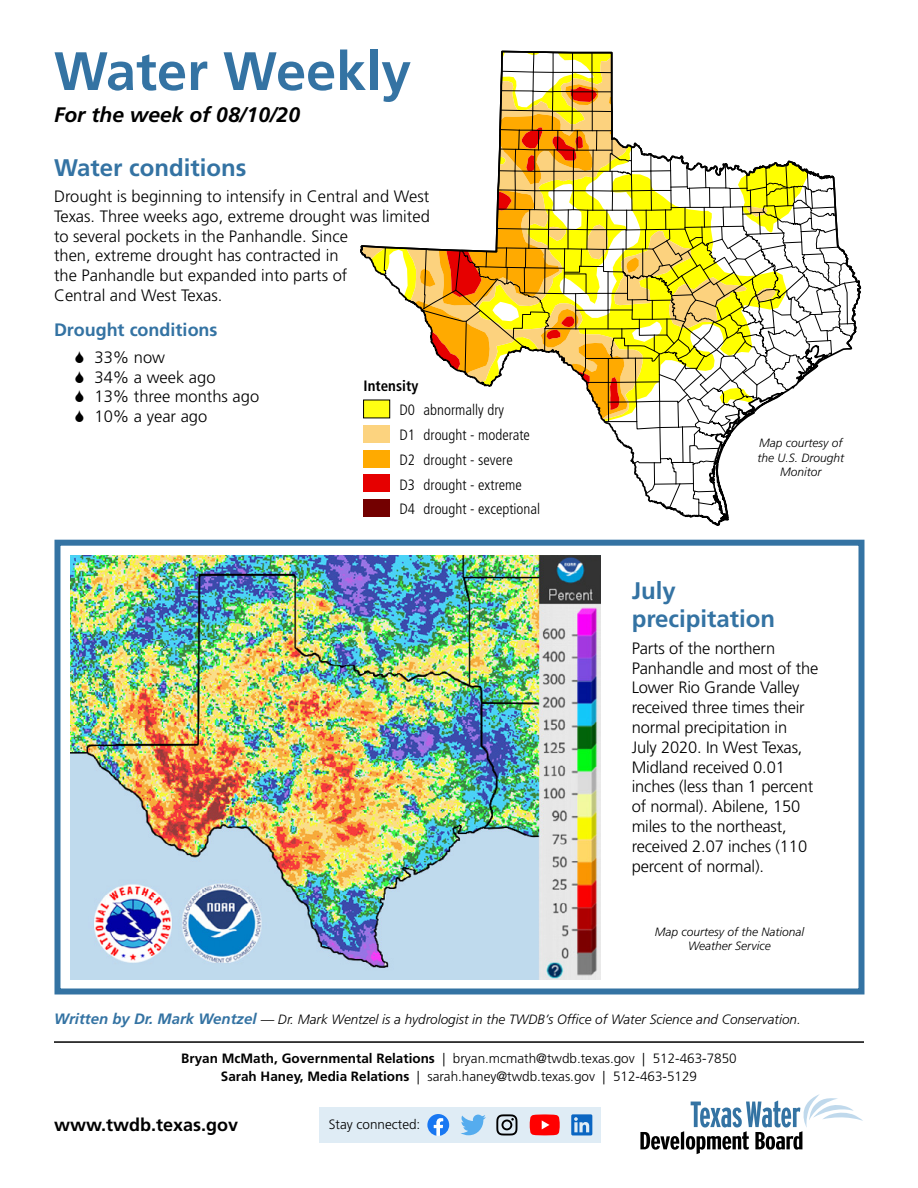
<style>
.page{position:relative;width:918px;height:1188px;background:#fff}
.page>*{position:absolute;margin:0;border:0;box-sizing:border-box;transform-origin:0 0}
.heading_1{font:700 54px "Frutiger LT Std";color:#3473a3}
.heading_2{font:700 24px/28.8px "Frutiger LT Std";color:#3473a3}
.heading_1_date_line{font:italic 700 21px "Frutiger LT Std";color:#000}
.contact_info{font:700 18px "Frutiger LT Std";color:#000}
.heading_3{font:700 18px "Frutiger LT Std";color:#3473a3}
.heading_2-2{font:300 16.5px/19.8px "Frutiger LT Std";letter-spacing:-.01em;color:#000}
.body{font:300 16.5px/19.8px "Frutiger LT Std";color:#000}
.t1{font:300 condensed 15px/24.8px "Frutiger LT Std";color:#000}
.t2{font:700 condensed 15px "Frutiger LT Std";color:#000}
.contact_info-2{font:300 13.5px/18px "Frutiger LT Std";color:#000;text-align:center}
.heading_4{font:italic 300 13.5px "Frutiger LT Std";color:#000}
.t3{font:italic 300 12px/14.4px "Frutiger LT Std";color:#000;text-align:center}
.s1{font-weight:700;font-size:15px;color:#3473a3}
.s2{font-weight:700}
</style>
<div class="page">
<div style="left:54px;top:540px;width:810px;height:454px;border:6px solid #3473a3"></div>
<div style="left:319px;top:1107px;width:282px;height:35px;background:#dfecf5"></div>
<svg style="left:731px;top:160px;width:131px;height:274px"></svg>
<svg style="left:360px;top:50px;width:371px;height:476px"></svg>
<div style="left:364px;top:400px;width:26px;height:18px;background:#ffff13"></div>
<div style="left:363px;top:400px;width:27px;height:18px;border:1px solid #000"></div>
<div style="left:364px;top:425px;width:26px;height:18px;background:#fcd37f"></div>
<div style="left:364px;top:450px;width:26px;height:18px;background:#fa0"></div>
<div style="left:364px;top:474px;width:26px;height:18px;background:#e60000"></div>
<div style="left:364px;top:499px;width:26px;height:18px;background:#730000"></div>
<img style="left:70px;top:556px;width:531px;height:423px">
<hr style="left:54px;top:1041px;width:810px;height:2px;background:#000">
<svg style="left:640px;top:1094px;width:223px;height:60px"></svg>
<svg style="left:427px;top:1114px;width:22px;height:22px"></svg>
<svg style="left:461px;top:1115px;width:25px;height:20px"></svg>
<svg style="left:496px;top:1114px;width:21px;height:22px"></svg>
<svg style="left:530px;top:1114px;width:30px;height:21px"></svg>
<svg style="left:571px;top:1114px;width:21px;height:21px"></svg>
<p class="heading_1" style="left:54px;top:40px;width:359px">Water Weekly</p>
<p class="heading_1_date_line" style="left:54px;top:102px;width:248px">For the week of 08/10/20</p>
<p class="heading_2" style="left:54px;top:153px;width:194px">Water conditions</p>
<p class="body" style="left:54px;top:187px;width:377px">Drought is beginning to intensify in Central and West Texas. Three weeks ago, extreme drought was limited to several pockets in the Panhandle. Since<br>then, extreme drought has contracted in<br>the Panhandle but expanded into parts of<br>Central and West Texas.</p>
<p class="heading_3" style="left:54px;top:319px;width:165px">Drought conditions</p>
<p class="heading_2-2" style="left:94px;top:347px;width:72px">33% now</p>
<p class="heading_2-2" style="left:94px;top:367px;width:123px">34% a week ago</p>
<p class="heading_2-2" style="left:94px;top:387px;width:166px">13% three months ago</p>
<p class="heading_2-2" style="left:94px;top:407px;width:114px">10% a year ago</p>
<p class="t2" style="left:364px;top:377px;width:56px">Intensity</p>
<p class="t1" style="left:400px;top:398px;width:142px">D0 abnormally dry<br>D1 drought - moderate<br>D2 drought - severe<br>D3 drought - extreme<br>D4 drought - exceptional</p>
<p class="t3" style="left:757px;top:436px;width:88px">Map courtesy of the U.S. Drought<br>Monitor</p>
<p class="heading_2" style="left:632px;top:576px;width:145px">July precipitation</p>
<p class="heading_2-2" style="left:632px;top:638px;width:188px">Parts of the northern<br>Panhandle and most of the<br>Lower Rio Grande Valley received three times their normal precipitation in<br>July 2020. In West Texas,<br>Midland received 0.01 inches (less than 1 percent of normal). Abilene, 150 miles to the northeast, received 2.07 inches (110 percent of normal).</p>
<p class="t3" style="left:655px;top:925px;width:151px">Map courtesy of the National<br>Weather Service</p>
<p class="heading_4" style="left:54px;top:1011px;width:748px"><span class="s1">Written by Dr. Mark Wentzel</span> — Dr. Mark Wentzel is a hydrologist in the TWDB’s Office of Water Science and Conservation.</p>
<p class="contact_info-2" style="left:181px;top:1050px;width:557px"><span class="s2">Bryan McMath, Governmental Relations</span> | bryan.mcmath@twdb.texas.gov | 512-463-7850<br><span class="s2">Sarah Haney, Media Relations</span> | sarah.haney@twdb.texas.gov | 512-463-5129</p>
<p class="contact_info" style="left:54px;top:1114px;width:186px">www.twdb.texas.gov</p>
<p class="contact_info-2" style="left:329px;top:1116px;width:93px">Stay connected:</p>
</div>
